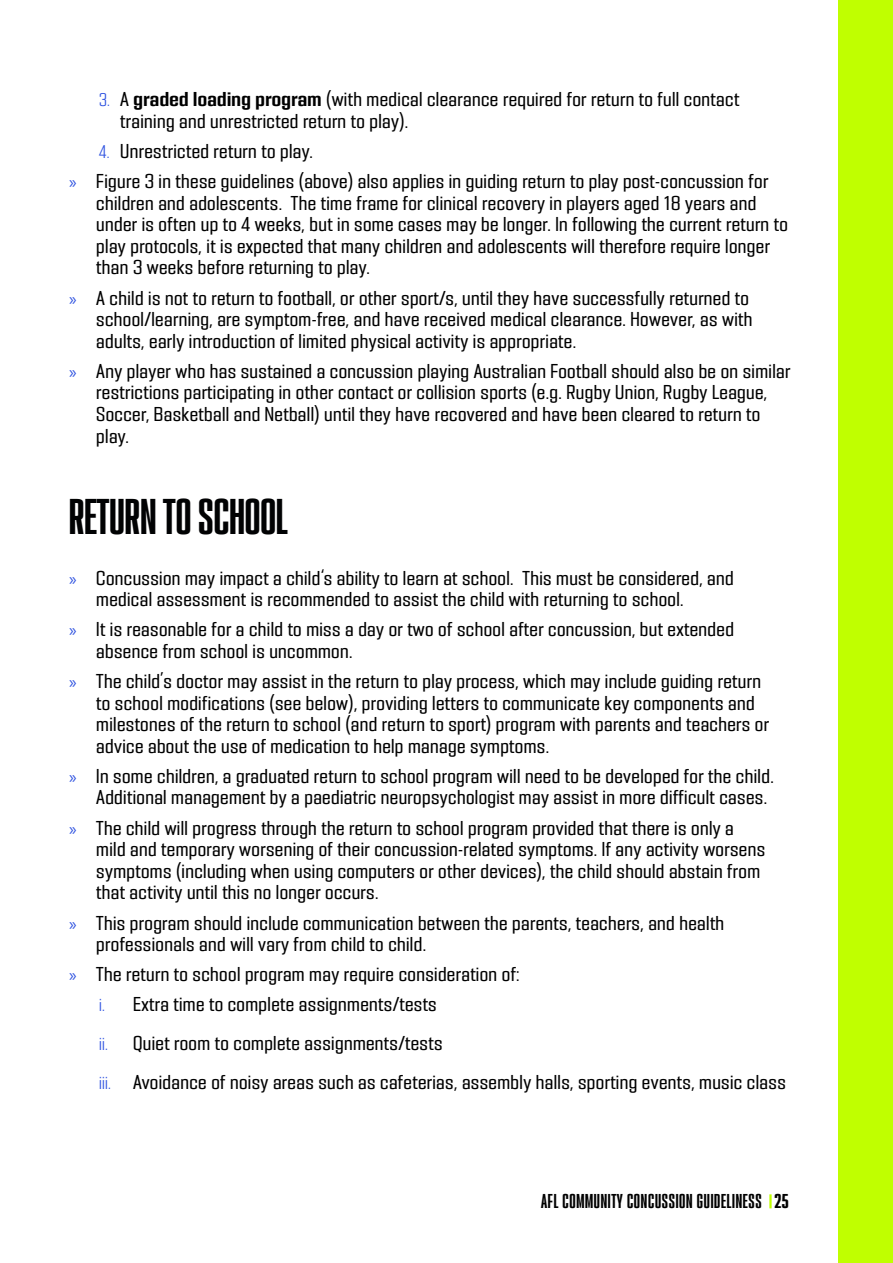
<style>
.page{position:relative;width:893px;height:1263px;background:#fff}
.page>*{position:absolute;margin:0;border:0;box-sizing:border-box;transform-origin:0 0}
.t1{font:45px "PODIUM Sharp 2.9";color:#010203}
.t2{font:18px/21.6px "PODIUM Sharp 4.7";letter-spacing:.02em;color:#000}
.t3{font:18px "PODIUM Sharp 2.9";letter-spacing:.04em;color:#000}
.s1{font-family:"PODIUM Sharp 4.6";font-size:16.5px;color:#2e52e0}
.s2{font-family:"PODIUM Sharp 4.9"}
.s3{font-family:"Myriad Pro";color:#2e52e0}
.s4{font-family:"PODIUM Sharp 2.10"}
</style>
<div class="page">
<div style="left:839px;top:0;width:54px;height:1263px;background:#c0ff00"></div>
<hr style="left:769px;top:1194px;width:3px;height:14px;background:#c0ff00">
<p class="t2" style="left:120px;top:88px;width:620px;text-indent:-21px"><span class="s1">3.</span> A <span class="s2">graded loading program</span> (with medical clearance required for return to full contact training and unrestricted return to play).</p>
<p class="t2" style="left:99px;top:140px;width:215px"><span class="s1">4.</span> Unrestricted return to play.</p>
<p class="t2" style="left:96px;top:170px;width:693px;text-indent:-27px"><span class="s3">»</span> Figure 3 in these guidelines (above) also applies in guiding return to play post-concussion for children and adolescents. The time frame for clinical recovery in players aged 18 years and under is often up to 4 weeks, but in some cases may be longer. In following the current return to play protocols, it is expected that many children and adolescents will therefore require longer than 3 weeks before returning to play.</p>
<p class="t2" style="left:96px;top:287px;width:658px;text-indent:-27px"><span class="s3">»</span> A child is not to return to football, or other sport/s, until they have successfully returned to school/learning, are symptom-free, and have received medical clearance. However, as with adults, early introduction of limited physical activity is appropriate.</p>
<p class="t2" style="left:96px;top:360px;width:696px;text-indent:-27px"><span class="s3">»</span> Any player who has sustained a concussion playing Australian Football should also be on similar restrictions participating in other contact or collision sports (e.g. Rugby Union, Rugby League, Soccer, Basketball and Netball) until they have recovered and have been cleared to return to play.</p>
<p class="t1" style="left:69px;top:488px;width:220px">RETURN TO SCHOOL</p>
<p class="t2" style="left:96px;top:567px;width:639px;text-indent:-27px"><span class="s3">»</span> Concussion may impact a child‘s ability to learn at school. This must be considered, and medical assessment is recommended to assist the child with returning to school.</p>
<p class="t2" style="left:96px;top:618px;width:639px;text-indent:-27px"><span class="s3">»</span> It is reasonable for a child to miss a day or two of school after concussion, but extended absence from school is uncommon.</p>
<p class="t2" style="left:96px;top:670px;width:674px;text-indent:-27px"><span class="s3">»</span> The child’s doctor may assist in the return to play process, which may include guiding return to school modifications (see below), providing letters to communicate key components and milestones of the return to school (and return to sport) program with parents and teachers or advice about the use of medication to help manage symptoms.</p>
<p class="t2" style="left:96px;top:765px;width:679px;text-indent:-27px"><span class="s3">»</span> In some children, a graduated return to school program will need to be developed for the child.<br>Additional management by a paediatric neuropsychologist may assist in more difficult cases.</p>
<p class="t2" style="left:96px;top:817px;width:670px;text-indent:-27px"><span class="s3">»</span> The child will progress through the return to school program provided that there is only a mild and temporary worsening of their concussion-related symptoms. If any activity worsens symptoms (including when using computers or other devices), the child should abstain from that activity until this no longer occurs.</p>
<p class="t2" style="left:96px;top:912px;width:629px;text-indent:-27px"><span class="s3">»</span> This program should include communication between the parents, teachers, and health professionals and will vary from child to child.</p>
<p class="t2" style="left:69px;top:963px;width:452px"><span class="s3">»</span> The return to school program may require consideration of:</p>
<p class="t2" style="left:99px;top:993px;width:339px"><span class="s1">i.</span> Extra time to complete assignments/tests</p>
<p class="t2" style="left:99px;top:1032px;width:345px"><span class="s1">ii.</span> Quiet room to complete assignments/tests</p>
<p class="t2" style="left:99px;top:1071px;width:688px"><span class="s1">iii.</span> Avoidance of noisy areas such as cafeterias, assembly halls, sporting events, music class</p>
<p class="t3" style="left:541px;top:1190px;width:249px">AFL COMMUNITY CONCUSSION GUIDELINESS <span class="s4">25</span></p>
</div>
